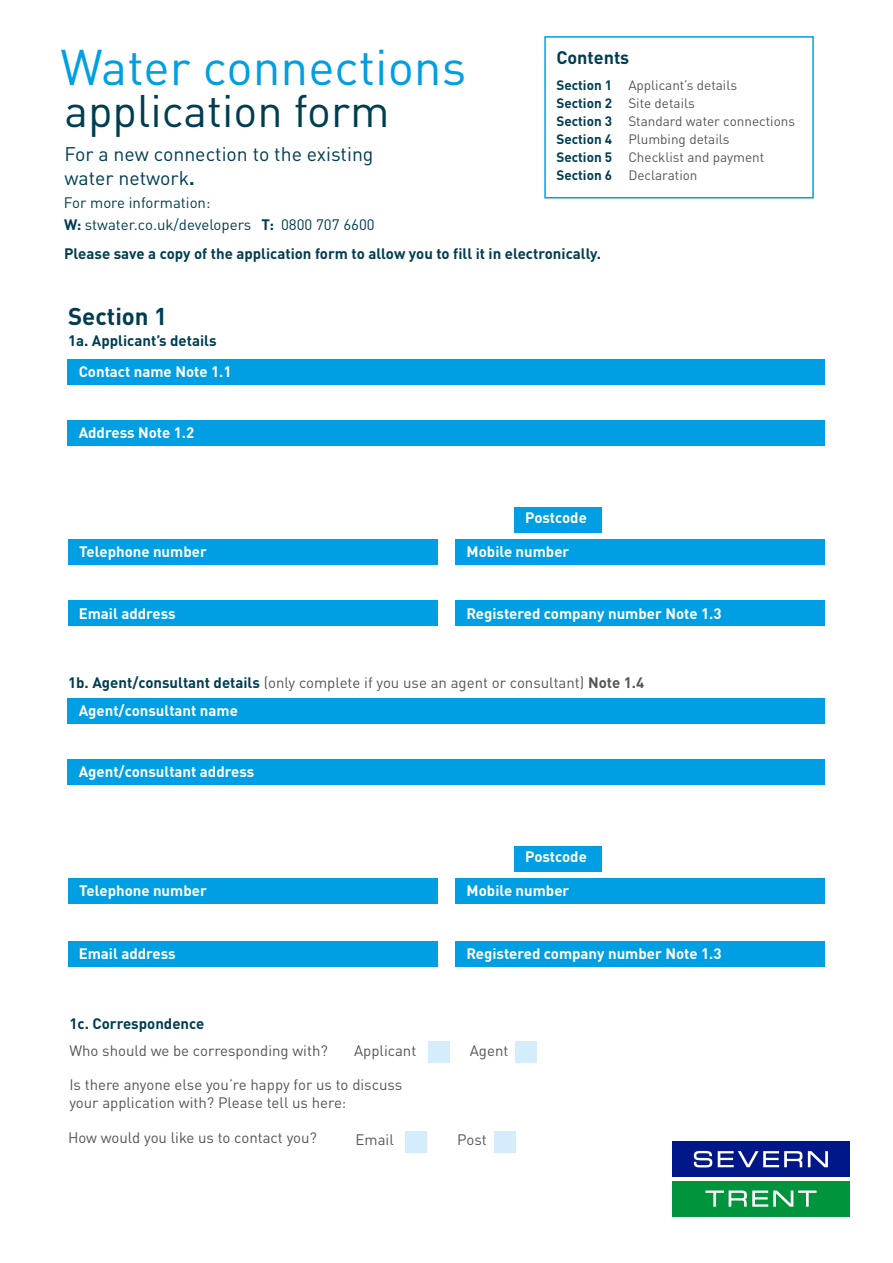
<style>
.page{position:relative;width:893px;height:1263px;background:#fff}
.page>*{position:absolute;margin:0;border:0;box-sizing:border-box;transform-origin:0 0}
.t1{font:49.5px "DINOT";color:#009fe3}
.t2{font:45px "DINOT";color:#003d51}
.t3{font:700 24px "DINOT";color:#003d51}
.t4{font:19.5px/23.4px "DINOT";color:#003d51}
.t5{font:700 18px "DINOT";color:#003d51}
.t6{font:15px/18px "DINOT";color:#56565a}
.t7{font:700 15px "DINOT";color:#fff}
.t8{font:700 15px "DINOT";color:#003d51}
.t9{font:15px "DINOT";color:#003d51}
.t10{font:13.5px/18px "DINOT";color:#56565a}
.s1{font-weight:700}
.s2{font-weight:700;color:#003d51}
</style>
<div class="page">
<div style="left:68px;top:359px;width:757px;height:26px;background:#009fe3"></div>
<div style="left:68px;top:698px;width:757px;height:26px;background:#009fe3"></div>
<div style="left:68px;top:420px;width:757px;height:25px;background:#009fe3"></div>
<div style="left:68px;top:759px;width:757px;height:25px;background:#009fe3"></div>
<div style="left:68px;top:539px;width:370px;height:25px;background:#009fe3"></div>
<div style="left:68px;top:878px;width:370px;height:25px;background:#009fe3"></div>
<div style="left:455px;top:539px;width:370px;height:25px;background:#009fe3"></div>
<div style="left:455px;top:878px;width:370px;height:25px;background:#009fe3"></div>
<div style="left:68px;top:601px;width:369px;height:25px;background:#009fe3"></div>
<div style="left:68px;top:942px;width:369px;height:25px;background:#009fe3"></div>
<div style="left:455px;top:601px;width:370px;height:25px;background:#009fe3"></div>
<div style="left:455px;top:942px;width:370px;height:25px;background:#009fe3"></div>
<div style="left:514px;top:507px;width:88px;height:26px;background:#009fe3"></div>
<div style="left:514px;top:846px;width:88px;height:25px;background:#009fe3"></div>
<div style="left:544px;top:36px;width:270px;height:162px;border:2px solid #009fe3"></div>
<svg style="left:672px;top:1141px;width:178px;height:76px"></svg>
<div style="left:672px;top:1142px;width:177px;height:35px;background:#001789"></div>
<div style="left:672px;top:1181px;width:177px;height:35px;background:#00943c"></div>
<svg style="left:694px;top:1151px;width:18px;height:16px"></svg>
<svg style="left:718px;top:1151px;width:84px;height:16px"></svg>
<svg style="left:808px;top:1151px;width:20px;height:16px"></svg>
<svg style="left:705px;top:1190px;width:111px;height:17px"></svg>
<div style="left:405px;top:1132px;width:21px;height:21px;background:#d4edfc"></div>
<div style="left:516px;top:1041px;width:21px;height:21px;background:#d4edfc"></div>
<div style="left:495px;top:1132px;width:21px;height:21px;background:#d4edfc"></div>
<div style="left:429px;top:1041px;width:21px;height:21px;background:#d4edfc"></div>
<h1 class="t1" style="left:61px;top:36px;width:407px">Water connections</h1>
<h2 class="t2" style="left:64px;top:83px;width:327px">application form</h2>
<h3 class="t4" style="left:64px;top:142px;width:311px">For a new connection to the existing water network<span class="s1">.</span></h3>
<p class="t9" style="left:64px;top:193px;width:148px">For more information:</p>
<p class="t9" style="left:64px;top:215px;width:312px"><span class="s1">W:</span> stwater.co.uk/developers <span class="s1">T:</span> 0800 707 6600</p>
<p class="t5" style="left:556px;top:45px;width:74px">Contents</p>
<p class="t10" style="left:556px;top:76px;width:240px"><span class="s2">Section 1</span> Applicant’s details<br><span class="s2">Section 2</span> Site details<br><span class="s2">Section 3</span> Standard water connections<br><span class="s2">Section 4</span> Plumbing details<br><span class="s2">Section 5</span> Checklist and payment<br><span class="s2">Section 6</span> Declaration</p>
<p class="t8" style="left:64px;top:244px;width:538px">Please save a copy of the application form to allow you to fill it in electronically.</p>
<h3 class="t3" style="left:68px;top:300px;width:101px">Section 1</h3>
<p class="t8" style="left:68px;top:331px;width:150px">1a. Applicant’s details</p>
<p class="t7" style="left:79px;top:362px;width:154px">Contact name Note 1.1</p>
<p class="t7" style="left:79px;top:422px;width:117px">Address Note 1.2</p>
<p class="t7" style="left:79px;top:542px;width:129px">Telephone number</p>
<p class="t7" style="left:79px;top:603px;width:99px">Email address</p>
<p class="t7" style="left:525px;top:508px;width:63px">Postcode</p>
<p class="t7" style="left:467px;top:542px;width:104px">Mobile number</p>
<p class="t7" style="left:467px;top:603px;width:256px">Registered company number Note 1.3</p>
<p class="t6" style="left:68px;top:673px;width:578px"><span class="s2">1b. Agent/consultant details</span> (only complete if you use an agent or consultant) <span class="s1">Note 1.4</span></p>
<p class="t7" style="left:79px;top:701px;width:161px">Agent/consultant name</p>
<p class="t7" style="left:79px;top:761px;width:177px">Agent/consultant address</p>
<p class="t7" style="left:79px;top:880px;width:129px">Telephone number</p>
<p class="t7" style="left:79px;top:944px;width:99px">Email address</p>
<p class="t7" style="left:525px;top:846px;width:63px">Postcode</p>
<p class="t7" style="left:467px;top:880px;width:104px">Mobile number</p>
<p class="t7" style="left:467px;top:944px;width:256px">Registered company number Note 1.3</p>
<p class="t8" style="left:69px;top:1014px;width:137px">1c. Correspondence</p>
<p class="t6" style="left:69px;top:1041px;width:260px">Who should we be corresponding with?</p>
<p class="t6" style="left:354px;top:1041px;width:64px">Applicant</p>
<p class="t6" style="left:470px;top:1041px;width:40px">Agent</p>
<p class="t6" style="left:69px;top:1075px;width:334px">Is there anyone else you’re happy for us to discuss your application with? Please tell us here:</p>
<p class="t6" style="left:356px;top:1130px;width:40px">Email</p>
<p class="t6" style="left:457px;top:1130px;width:31px">Post</p>
<p class="t6" style="left:68px;top:1128px;width:251px">How would you like us to contact you?</p>
</div>
